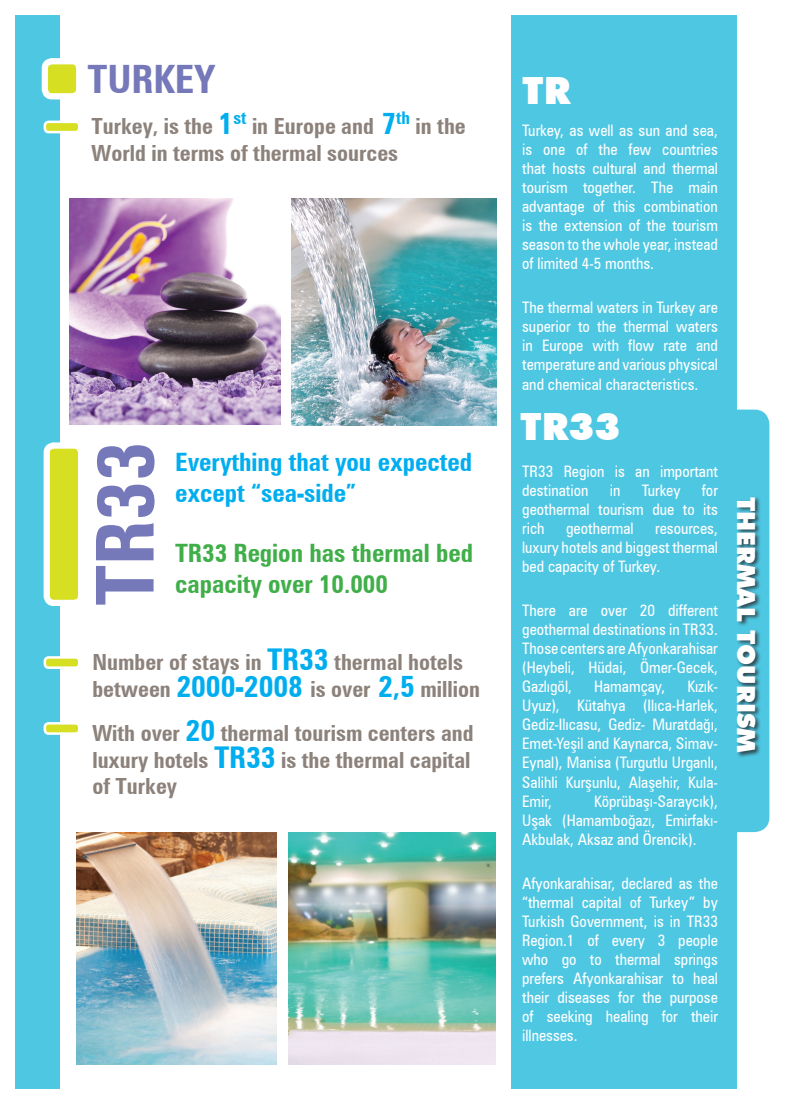
<style>
.page{position:relative;width:797px;height:1105px;background:#fff}
.page>*{position:absolute;margin:0;border:0;box-sizing:border-box;transform-origin:0 0}
.t1{font:700 condensed 79.88px "Zurich BT";color:#7578b9}
.t2{font:700 condensed 39.12px "Zurich BT";color:#7578b9}
.t3{font:900 37.5px "Futura BT";color:#fff}
.t4{font:700 condensed 25.38px/30.4px "Zurich BT";color:#00aeef}
.t5{font:700 condensed 25.38px/30.4px "Zurich BT";color:#40ae49}
.t6{font:900 25px "Futura BT";color:#fff}
.t7{font:700 condensed 22.25px/26.8px "Zurich BT";color:#8c827b}
.t8{font:condensed 15.88px/19px "Zurich BT";color:#fff;text-align:justify}
.s1{font-size:30px;color:#00aeef}
</style>
<div class="page">
<img style="left:76px;top:832px;width:200px;height:232px">
<div style="left:16px;top:16px;width:10px;height:1073px;background:#4ec7e3"></div>
<div style="left:716px;top:410px;width:53px;height:422px;background:#4ec7e3;border-radius:15px"></div>
<div style="left:26px;top:16px;width:33px;height:1073px;background:#4ec7e3"></div>
<div style="left:512px;top:16px;width:225px;height:1073px;background:#4ec7e3"></div>
<div style="left:735px;top:496px;width:26px;height:263px;background:#231f20;opacity:.75"></div>
<div style="left:45px;top:61px;width:34px;height:35px;background:#d6df21;border-radius:7px"></div>
<div style="left:42px;top:58px;width:40px;height:41px;border:6px solid #fff;border-radius:7px"></div>
<div style="left:45px;top:122px;width:34px;height:10px;background:#d6df21;border-radius:4px"></div>
<div style="left:44px;top:121px;width:36px;height:12px;border:2px solid #fff;border-radius:4px"></div>
<div style="left:45px;top:657px;width:34px;height:11px;background:#d6df21;border-radius:4px"></div>
<div style="left:44px;top:656px;width:36px;height:13px;border:2px solid #fff;border-radius:4px"></div>
<div style="left:45px;top:723px;width:34px;height:10px;background:#d6df21;border-radius:4px"></div>
<div style="left:44px;top:722px;width:36px;height:13px;border:2px solid #fff;border-radius:4px"></div>
<img style="left:291px;top:199px;width:205px;height:226px">
<div style="left:47px;top:446px;width:34px;height:157px;background:#d6df21;border-radius:7px"></div>
<div style="left:44px;top:442px;width:40px;height:164px;border:6px solid #fff;border-radius:7px"></div>
<img style="left:288px;top:832px;width:207px;height:232px">
<img style="left:69px;top:199px;width:212px;height:225px">
<h2 class="t2" style="left:88px;top:56px;width:129px">TURKEY</h2>
<h3 class="t7" style="left:91px;top:113px;width:376px">Turkey, is the <span class="s1">1</span><sup>st</sup> in Europe and <span class="s1">7</span><sup>th</sup> in the<br>World in terms of thermal sources</h3>
<h1 class="t1" style="left:77px;top:606px;width:166px;rotate:-90deg">TR33</h1>
<h3 class="t4" style="left:175px;top:447px;width:298px">Everything that you expected except “sea-side”</h3>
<h3 class="t5" style="left:175px;top:538px;width:299px">TR33 Region has thermal bed capacity over 10.000</h3>
<h3 class="t7" style="left:92px;top:648px;width:389px">Number of stays in <span class="s1">TR33</span> thermal hotels between <span class="s1">2000-2008</span> is over <span class="s1">2,5</span> million</h3>
<h3 class="t7" style="left:92px;top:719px;width:383px">With over <span class="s1">20</span> thermal tourism centers and luxury hotels <span class="s1">TR33</span> is the thermal capital of Turkey</h3>
<h3 class="t3" style="left:522px;top:68px;width:50px">TR</h3>
<p class="t8" style="left:522px;top:121px;width:197px">Turkey, as well as sun and sea, is one of the few countries that hosts cultural and thermal tourism together. The main advantage of this combination is the extension of the tourism season to the whole year, instead of limited 4-5 months.</p>
<p class="t8" style="left:522px;top:298px;width:197px">The thermal waters in Turkey are superior to the thermal waters in Europe with flow rate and temperature and various physical and chemical characteristics.</p>
<h3 class="t3" style="left:520px;top:403px;width:101px">TR33</h3>
<p class="t8" style="left:522px;top:462px;width:197px">TR33 Region is an important destination</p>
<p class="t8" style="left:522px;top:481px;width:197px;text-indent:180px">for geothermal tourism due to its rich</p>
<p class="t8" style="left:609px;top:481px;width:12px">in</p>
<p class="t8" style="left:641px;top:481px;width:40px">Turkey</p>
<p class="t8" style="left:566px;top:519px;width:69px">geothermal</p>
<p class="t8" style="left:522px;top:519px;width:197px;text-indent:133px">resources, luxury hotels and biggest thermal bed capacity of Turkey.</p>
<p class="t8" style="left:522px;top:601px;width:197px">There are over 20 different geothermal destinations in TR33.<br>Those centers are Afyonkarahisar (Heybeli, Hüdai, Ömer-Gecek, Gazlıgöl,</p>
<p class="t8" style="left:522px;top:677px;width:197px;text-indent:165px">Kızık-Uyuz), Kütahya (Ilıca-Harlek, Gediz-Ilıcasu, Gediz- Muratdağı, Emet-Yeşil and Kaynarca, Simav-Eynal), Manisa (Turgutlu Urganlı, Salihli Kurşunlu, Alaşehir, Kula-Emir,</p>
<p class="t8" style="left:594px;top:677px;width:73px">Hamamçay,</p>
<p class="t8" style="left:522px;top:791px;width:197px;text-indent:72px">Köprübaşı-Saraycık), Uşak (Hamamboğazı, Emirfakı-Akbulak, Aksaz and Örencik).</p>
<p class="t8" style="left:522px;top:873px;width:197px">Afyonkarahisar, declared as the “thermal capital of Turkey” by Turkish Government, is in TR33<br>Region.1 of every 3 people who go to thermal springs prefers Afyonkarahisar to heal their diseases for the purpose of seeking healing for their illnesses.</p>
<h3 class="t6" style="left:761px;top:497px;width:257px;rotate:90deg">THERMAL TOURISM</h3>
</div>
